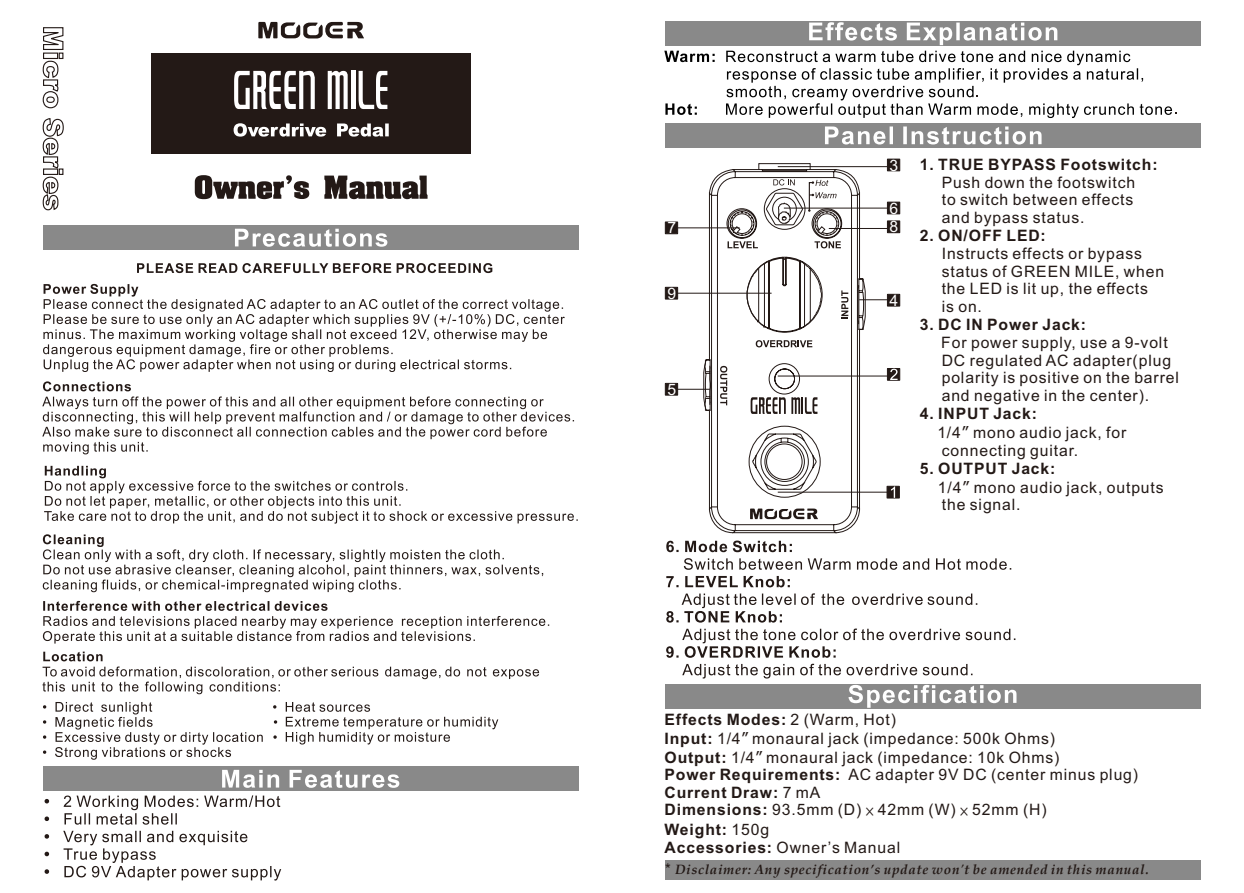
<style>
.page{position:relative;width:1244px;height:893px;background:#fff}
.page>*{position:absolute;margin:0;border:0;box-sizing:border-box;transform-origin:0 0}
.t1{font:15.75px/17.8px "Arial";letter-spacing:.055em;color:#231916}
.t2{font:700 15.75px/17.6px "Arial";letter-spacing:.055em;color:#231916}
.t3{font:15.75px "Arial";color:#fff}
.t4{font:italic 700 13.5px "Palatino Linotype";letter-spacing:.05em;color:#231916}
.s1{font-weight:700}
.s2{font-family:"Tahoma"}
.s3{font-family:"P Ming Li U"}
.s4{font-weight:400}
.s5{font-family:"Arial";font-weight:400;font-style:normal;font-size:14.62px}
</style>
<div class="page">
<div style="left:664px;top:684px;width:536px;height:24px;background:#898989"></div>
<svg style="left:848px;top:685px;width:168px;height:23px"></svg>
<svg style="left:666px;top:541px;width:349px;height:137px"></svg>
<svg style="left:664px;top:51px;width:512px;height:67px"></svg>
<svg style="left:42px;top:27px;width:22px;height:82px"></svg>
<svg style="left:42px;top:118px;width:22px;height:93px"></svg>
<div style="left:151px;top:53px;width:320px;height:101px;background:#231916"></div>
<svg style="left:234px;top:71px;width:81px;height:38px"></svg>
<svg style="left:328px;top:71px;width:20px;height:38px"></svg>
<hr style="left:351px;top:71px;width:4px;height:38px;background:#fff">
<svg style="left:359px;top:71px;width:28px;height:38px"></svg>
<svg style="left:234px;top:123px;width:155px;height:14px"></svg>
<svg style="left:258px;top:22px;width:106px;height:16px"></svg>
<svg style="left:195px;top:175px;width:232px;height:24px"></svg>
<svg style="left:45px;top:795px;width:236px;height:86px"></svg>
<svg style="left:137px;top:263px;width:355px;height:10px"></svg>
<div style="left:43px;top:226px;width:536px;height:24px;background:#898989"></div>
<svg style="left:235px;top:229px;width:152px;height:18px"></svg>
<div style="left:43px;top:767px;width:536px;height:24px;background:#898989"></div>
<svg style="left:222px;top:770px;width:177px;height:18px"></svg>
<div style="left:665px;top:22px;width:536px;height:24px;background:#898989"></div>
<svg style="left:809px;top:22px;width:248px;height:23px"></svg>
<div style="left:665px;top:123px;width:536px;height:25px;background:#898989"></div>
<svg style="left:825px;top:126px;width:216px;height:18px"></svg>
<hr style="left:784px;top:208px;width:111px;height:1px;background:#231916">
<hr style="left:829px;top:228px;width:69px;height:1px;background:#231916">
<hr style="left:778px;top:166px;width:118px;height:1px;background:#231916">
<svg style="left:703px;top:163px;width:163px;height:329px"></svg>
<svg style="left:704px;top:169px;width:159px;height:364px"></svg>
<hr style="left:778px;top:492px;width:114px;height:1px;background:#231916">
<hr style="left:778px;top:376px;width:115px;height:1px;background:#231916">
<hr style="left:859px;top:299px;width:35px;height:1px;background:#231916">
<hr style="left:677px;top:227px;width:62px;height:1px;background:#231916">
<hr style="left:675px;top:389px;width:35px;height:1px;background:#231916">
<div style="left:665px;top:383px;width:13px;height:12px;background:#231916;border:1px solid #231916"></div>
<div style="left:665px;top:222px;width:13px;height:12px;background:#231916;border:1px solid #231916"></div>
<hr style="left:675px;top:293px;width:96px;height:1px;background:#231916">
<div style="left:665px;top:287px;width:13px;height:12px;background:#231916;border:1px solid #231916"></div>
<div style="left:887px;top:202px;width:13px;height:12px;background:#231916;border:1px solid #231916"></div>
<div style="left:887px;top:159px;width:13px;height:12px;background:#231916;border:1px solid #231916"></div>
<svg style="left:887px;top:368px;width:13px;height:12px"></svg>
<svg style="left:890px;top:369px;width:7px;height:11px"></svg>
<div style="left:887px;top:294px;width:13px;height:12px;background:#231916;border:1px solid #231916"></div>
<div style="left:887px;top:221px;width:13px;height:12px;background:#231916;border:1px solid #231916"></div>
<svg style="left:887px;top:486px;width:12px;height:12px"></svg>
<svg style="left:891px;top:486px;width:4px;height:12px"></svg>
<svg style="left:43px;top:284px;width:522px;height:88px"></svg>
<svg style="left:42px;top:652px;width:497px;height:108px"></svg>
<svg style="left:43px;top:466px;width:535px;height:178px"></svg>
<svg style="left:42px;top:381px;width:532px;height:73px"></svg>
<div style="left:664px;top:860px;width:536px;height:20px;background:#898989"></div>
<p class="t3" style="left:667px;top:222px;width:10px">7</p>
<p class="t3" style="left:667px;top:287px;width:10px">9</p>
<p class="t3" style="left:667px;top:383px;width:10px">5</p>
<p class="t3" style="left:889px;top:159px;width:10px">3</p>
<p class="t3" style="left:889px;top:202px;width:10px">6</p>
<p class="t3" style="left:889px;top:221px;width:10px">8</p>
<p class="t3" style="left:889px;top:294px;width:10px">4</p>
<p class="t2" style="left:920px;top:157px;width:239px">1. TRUE BYPASS Footswitch:</p>
<p class="t1" style="left:942px;top:175px;width:195px">Push down the footswitch to switch between effects and bypass status.</p>
<p class="t2" style="left:920px;top:228px;width:127px">2. ON/OFF LED:</p>
<p class="t1" style="left:942px;top:246px;width:224px">Instructs effects or bypass status of GREEN MILE, when the LED is lit up, the effects is on.</p>
<p class="t2" style="left:920px;top:317px;width:168px">3. DC IN Power Jack:</p>
<p class="t1" style="left:941px;top:335px;width:239px">For power supply, use a 9-volt<br>DC regulated AC adapter(plug polarity is positive on the barrel and negative in the center).</p>
<p class="t1" style="left:937px;top:405px;width:190px;line-height:19.3px;text-indent:-18px"><span class="s1">4. INPUT Jack:<br></span>1/4<span class="s2">”</span> mono audio jack, for</p>
<p class="t1" style="left:941px;top:443px;width:138px">connecting guitar.</p>
<p class="t1" style="left:938px;top:460px;width:227px;line-height:19.1px;text-indent:-18px"><span class="s1">5. OUTPUT Jack:<br></span>1/4<span class="s2">”</span> mono audio jack, outputs</p>
<p class="t1" style="left:942px;top:497px;width:80px">the signal.</p>
<p class="t1" style="left:664px;top:711px;width:396px;line-height:19.1px"><span class="s1">Effects Modes:</span> 2 (Warm, Hot)<br><span class="s1">Input:</span> 1/4<span class="s2">”</span> monaural jack (impedance: 500k Ohms)<br><span class="s1">Output:</span> 1/4<span class="s2">”</span> monaural jack (impedance: 10k Ohms)</p>
<p class="t1" style="left:664px;top:767px;width:475px"><span class="s1">Power Requirements:</span> AC adapter 9V DC (center minus plug)<br><span class="s1">Current Draw:</span> 7 mA<br><span class="s1">Dimensions:</span> 93.5mm (D) <span class="s3">×</span> 42mm (W) <span class="s3">×</span> 52mm (H)</p>
<p class="t2" style="left:664px;top:822px;width:237px">Weight: <span class="s4">150g<br></span>Accessories: <span class="s4">Owner’s Manual</span></p>
<p class="t4" style="left:665px;top:864px;width:485px"><span class="s5">*</span> Disclaimer: Any specification’s update won't be amended in this manual.</p>
</div>
